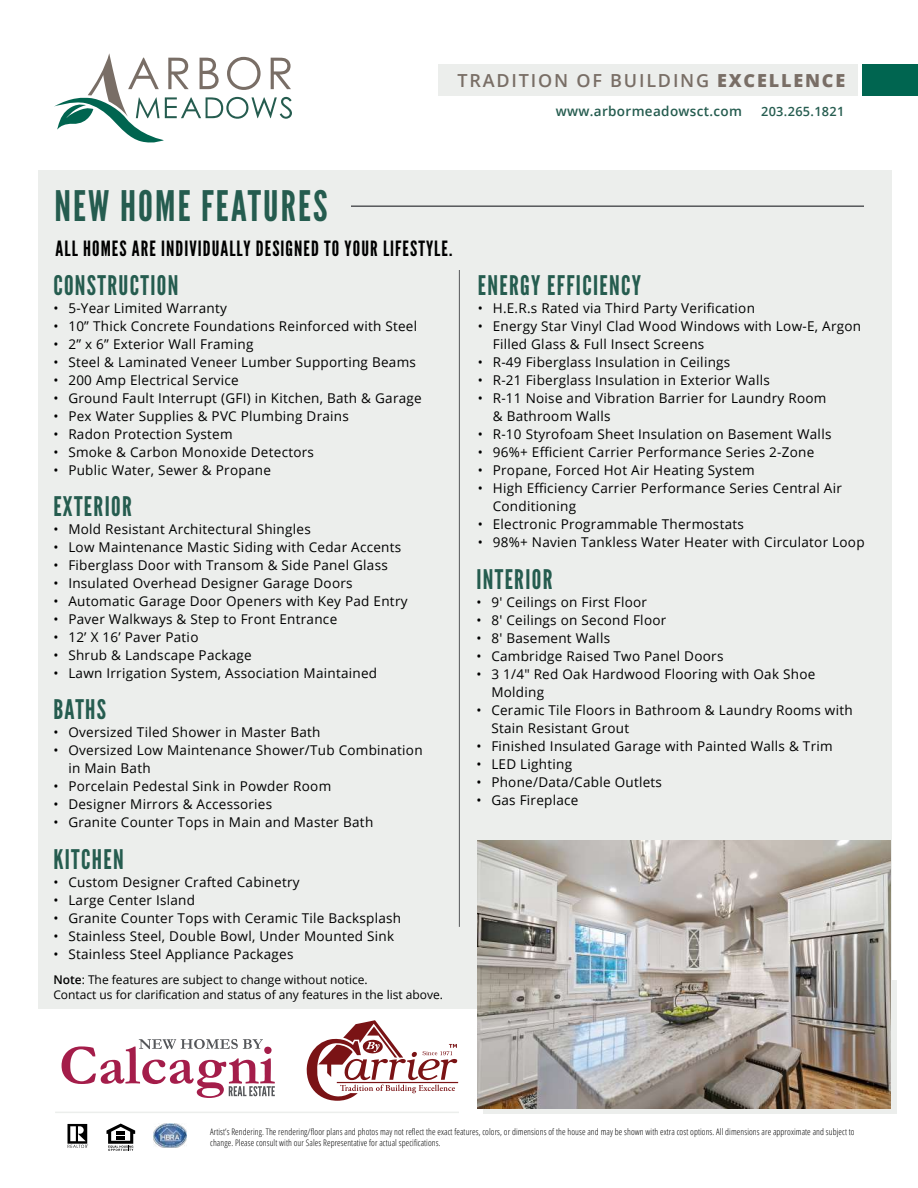
<style>
.page{position:relative;width:918px;height:1188px;background:#fff}
.page>*{position:absolute;margin:0;border:0;box-sizing:border-box;transform-origin:0 0}
.t1{font:42px "League Gothic";letter-spacing:.05em;color:#255c4f}
.t2{font:27px "League Gothic";letter-spacing:.05em;color:#255c4f}
.t3{font:21px "League Gothic";letter-spacing:.05em;color:#000}
.t4{font:600 18px "Open Sans";letter-spacing:.1em;color:#796e66}
.t5{font:13.5px/18px "Open Sans";letter-spacing:.02em;color:#000}
.t6{font:600 13.5px "Open Sans";letter-spacing:.025em;color:#255c4f}
.t7{font:600 12.75px "Open Sans";letter-spacing:.025em;color:#255c4f}
.t8{font:12px/15px "Open Sans";color:#000}
.t9{font:300 9px/10.8px "Open Sans Condensed";letter-spacing:.01em;color:#000}
.s1{font-weight:800}
.s2{font-weight:600}
</style>
<div class="page">
<div style="left:438px;top:64px;width:420px;height:32px;background:#eceeec"></div>
<div style="left:862px;top:64px;width:56px;height:32px;background:#006550"></div>
<svg style="left:54px;top:53px;width:238px;height:90px"></svg>
<hr style="left:55px;top:1112px;width:404px;height:1px;background:#eceeec">
<svg style="left:107px;top:1124px;width:28px;height:27px"></svg>
<svg style="left:68px;top:1124px;width:20px;height:24px"></svg>
<img style="left:153px;top:1124px;width:34px;height:24px">
<svg style="left:306px;top:1020px;width:152px;height:81px"></svg>
<svg style="left:62px;top:1039px;width:213px;height:59px"></svg>
<div style="left:38px;top:170px;width:853px;height:839px;background:#eceeec"></div>
<svg style="left:483px;top:980px;width:414px;height:134px;background:#dfdeda"></svg>
<img style="left:477px;top:840px;width:414px;height:268px">
<hr style="left:351px;top:205px;width:513px;height:2px;background:#55575a">
<hr style="left:459px;top:270px;width:1px;height:657px;background:#55575a">
<h3 class="t4" style="left:458px;top:68px;width:389px">TRADITION OF BUILDING <span class="s1">EXCELLENCE</span></h3>
<p class="t6" style="left:556px;top:102px;width:188px">www.arbormeadowsct.com</p>
<p class="t7" style="left:761px;top:103px;width:85px">203.265.1821</p>
<h1 class="t1" style="left:55px;top:181px;width:274px">NEW HOME FEATURES</h1>
<h3 class="t3" style="left:56px;top:236px;width:398px">ALL HOMES ARE INDIVIDUALLY DESIGNED TO YOUR LIFESTYLE.</h3>
<h2 class="t2" style="left:53px;top:269px;width:127px">CONSTRUCTION</h2>
<p class="t5" style="left:53px;top:298px;width:175px">• 5-Year Limited Warranty</p>
<p class="t5" style="left:53px;top:316px;width:365px">• 10” Thick Concrete Foundations Reinforced with Steel</p>
<p class="t5" style="left:53px;top:334px;width:202px">• 2” x 6” Exterior Wall Framing</p>
<p class="t5" style="left:53px;top:352px;width:364px">• Steel &amp; Laminated Veneer Lumber Supporting Beams</p>
<p class="t5" style="left:53px;top:370px;width:187px">• 200 Amp Electrical Service</p>
<p class="t5" style="left:53px;top:388px;width:370px">• Ground Fault Interrupt (GFI) in Kitchen, Bath &amp; Garage</p>
<p class="t5" style="left:53px;top:406px;width:297px">• Pex Water Supplies &amp; PVC Plumbing Drains</p>
<p class="t5" style="left:53px;top:424px;width:181px">• Radon Protection System</p>
<p class="t5" style="left:53px;top:442px;width:262px">• Smoke &amp; Carbon Monoxide Detectors</p>
<p class="t5" style="left:53px;top:460px;width:219px">• Public Water, Sewer &amp; Propane</p>
<h2 class="t2" style="left:53px;top:490px;width:80px">EXTERIOR</h2>
<p class="t5" style="left:53px;top:520px;width:259px">• Mold Resistant Architectural Shingles</p>
<p class="t5" style="left:53px;top:538px;width:350px">• Low Maintenance Mastic Siding with Cedar Accents</p>
<p class="t5" style="left:53px;top:556px;width:336px">• Fiberglass Door with Transom &amp; Side Panel Glass</p>
<p class="t5" style="left:53px;top:574px;width:301px">• Insulated Overhead Designer Garage Doors</p>
<p class="t5" style="left:53px;top:592px;width:356px">• Automatic Garage Door Openers with Key Pad Entry</p>
<p class="t5" style="left:53px;top:610px;width:285px">• Paver Walkways &amp; Step to Front Entrance</p>
<p class="t5" style="left:53px;top:628px;width:147px">• 12’ X 16’ Paver Patio</p>
<p class="t5" style="left:53px;top:646px;width:200px">• Shrub &amp; Landscape Package</p>
<p class="t5" style="left:53px;top:664px;width:325px">• Lawn Irrigation System, Association Maintained</p>
<h2 class="t2" style="left:53px;top:693px;width:54px">BATHS</h2>
<p class="t5" style="left:53px;top:723px;width:269px">• Oversized Tiled Shower in Master Bath</p>
<p class="t5" style="left:68px;top:741px;width:356px;text-indent:-15px">• Oversized Low Maintenance Shower/Tub Combination in Main Bath</p>
<p class="t5" style="left:53px;top:777px;width:279px">• Porcelain Pedestal Sink in Powder Room</p>
<p class="t5" style="left:53px;top:795px;width:220px">• Designer Mirrors &amp; Accessories</p>
<p class="t5" style="left:53px;top:813px;width:321px">• Granite Counter Tops in Main and Master Bath</p>
<h2 class="t2" style="left:53px;top:843px;width:72px">KITCHEN</h2>
<p class="t5" style="left:53px;top:873px;width:248px">• Custom Designer Crafted Cabinetry</p>
<p class="t5" style="left:53px;top:891px;width:143px">• Large Center Island</p>
<p class="t5" style="left:53px;top:909px;width:349px">• Granite Counter Tops with Ceramic Tile Backsplash</p>
<p class="t5" style="left:53px;top:927px;width:342px">• Stainless Steel, Double Bowl, Under Mounted Sink</p>
<p class="t5" style="left:53px;top:945px;width:242px">• Stainless Steel Appliance Packages</p>
<p class="t8" style="left:53px;top:972px;width:391px"><span class="s2">Note</span>: The features are subject to change without notice.<br>Contact us for clarification and status of any features in the list above.</p>
<h2 class="t2" style="left:478px;top:269px;width:165px">ENERGY EFFICIENCY</h2>
<p class="t5" style="left:478px;top:298px;width:279px">• H.E.R.s Rated via Third Party Verification</p>
<p class="t5" style="left:493px;top:316px;width:370px;text-indent:-15px">• Energy Star Vinyl Clad Wood Windows with Low-E, Argon<br>Filled Glass &amp; Full Insect Screens</p>
<p class="t5" style="left:478px;top:352px;width:254px">• R-49 Fiberglass Insulation in Ceilings</p>
<p class="t5" style="left:478px;top:370px;width:294px">• R-21 Fiberglass Insulation in Exterior Walls</p>
<p class="t5" style="left:493px;top:388px;width:335px;text-indent:-15px">• R-11 Noise and Vibration Barrier for Laundry Room &amp; Bathroom Walls</p>
<p class="t5" style="left:478px;top:424px;width:355px">• R-10 Styrofoam Sheet Insulation on Basement Walls</p>
<p class="t5" style="left:478px;top:442px;width:338px">• 96%+ Efficient Carrier Performance Series 2-Zone</p>
<p class="t5" style="left:478px;top:460px;width:278px">• Propane, Forced Hot Air Heating System</p>
<p class="t5" style="left:493px;top:478px;width:351px;text-indent:-15px">• High Efficiency Carrier Performance Series Central Air<br>Conditioning</p>
<p class="t5" style="left:478px;top:514px;width:268px">• Electronic Programmable Thermostats</p>
<p class="t5" style="left:478px;top:532px;width:388px">• 98%+ Navien Tankless Water Heater with Circulator Loop</p>
<h2 class="t2" style="left:476px;top:563px;width:78px">INTERIOR</h2>
<p class="t5" style="left:476px;top:593px;width:172px">• 9′ Ceilings on First Floor</p>
<p class="t5" style="left:476px;top:611px;width:191px">• 8′ Ceilings on Second Floor</p>
<p class="t5" style="left:476px;top:629px;width:135px">• 8′ Basement Walls</p>
<p class="t5" style="left:476px;top:647px;width:249px">• Cambridge Raised Two Panel Doors</p>
<p class="t5" style="left:491px;top:665px;width:326px;text-indent:-15px">• 3 1/4″ Red Oak Hardwood Flooring with Oak Shoe<br>Molding</p>
<p class="t5" style="left:491px;top:701px;width:363px;text-indent:-15px">• Ceramic Tile Floors in Bathroom &amp; Laundry Rooms with<br>Stain Resistant Grout</p>
<p class="t5" style="left:476px;top:737px;width:358px">• Finished Insulated Garage with Painted Walls &amp; Trim</p>
<p class="t5" style="left:476px;top:755px;width:97px">• LED Lighting</p>
<p class="t5" style="left:476px;top:773px;width:187px">• Phone/Data/Cable Outlets</p>
<p class="t5" style="left:476px;top:791px;width:104px">• Gas Fireplace</p>
<p class="t9" style="left:210px;top:1126px;width:646px">Artist’s Rendering. The rendering/floor plans and photos may not reflect the exact features, colors, or dimensions of the house and may be shown with extra cost options. All dimensions are approximate and subject to change. Please consult with our Sales Representative for actual specifications.</p>
</div>
